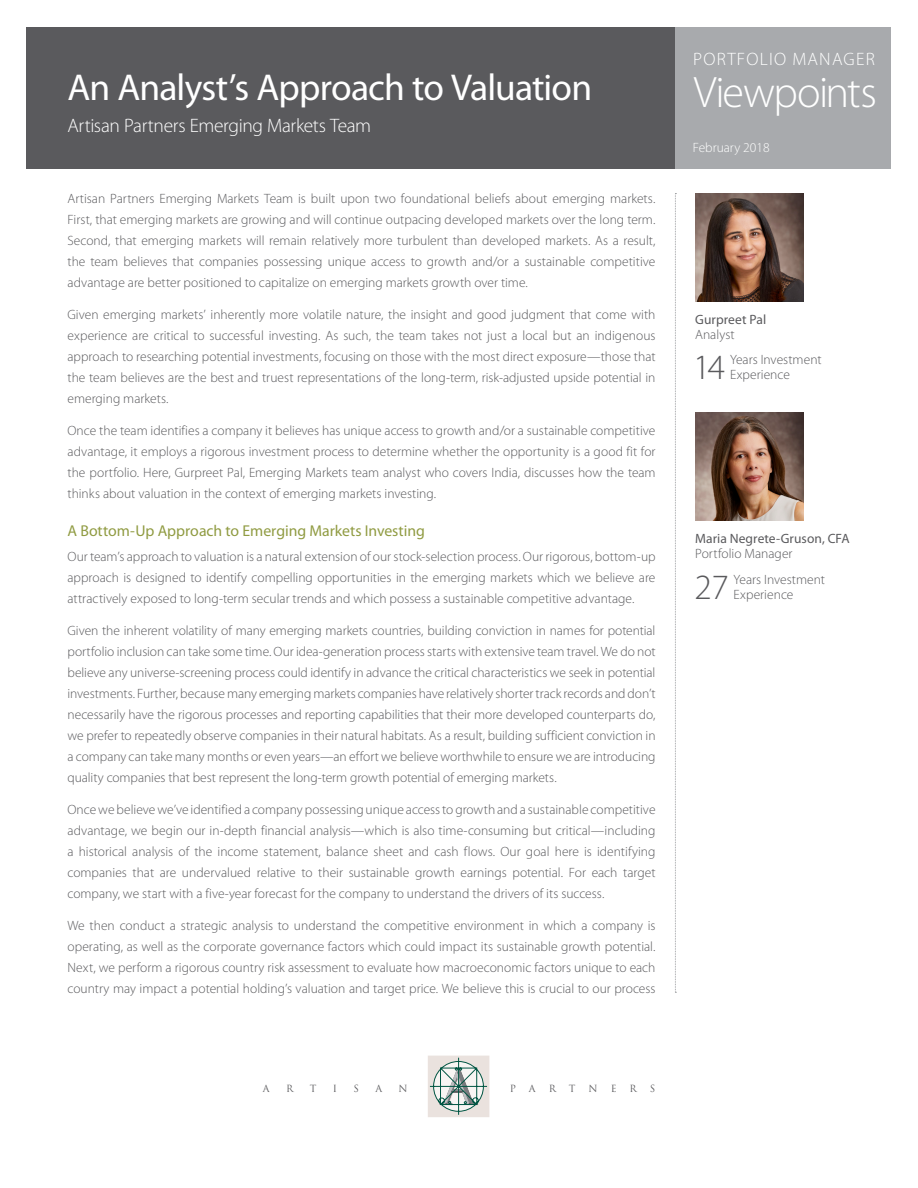
<style>
.page{position:relative;width:918px;height:1188px;background:#fff}
.page>*{position:absolute;margin:0;border:0;box-sizing:border-box;transform-origin:0 0}
.Table_Content_no_Lin{font:300 44.25px "Myriad Pro";letter-spacing:-.03em;color:#fff}
.Table_Content_no_Lin-2{font:37.5px "Myriad Pro";letter-spacing:-.025em;color:#fff}
.Body{font:300 35.7px "Myriad Pro";color:#5a5a5d}
.Table_Content_no_Lin-3{font:300 19.5px "Myriad Pro";letter-spacing:-.02em;color:#fff}
.t1{font:300 18px "Myriad Pro";letter-spacing:.07em;color:#fff}
.Subheads_2{font:15.75px "Myriad Pro";letter-spacing:-.005em;color:#909b42}
.Body-2{font:300 13.5px/21px "Myriad Pro";color:#5a5a5d;text-align:justify}
.Body-3{font:13.5px/15px "Myriad Pro";letter-spacing:.005em;color:#5a5a5d}
.t2{font:300 13.5px "Myriad Pro";color:#fff}
.t3{font:9.6px "Trajan Pro";color:#5a5a5d}
.s1{font-weight:300}
</style>
<div class="page">
<svg style="left:428px;top:1056px;width:61px;height:61px"></svg>
<svg style="left:675px;top:193px;width:1px;height:800px"></svg>
<div style="left:27px;top:27px;width:648px;height:142px;background:#5a5a5d"></div>
<div style="left:675px;top:27px;width:216px;height:142px;background:#a8aaad"></div>
<img style="left:695px;top:193px;width:108px;height:108px">
<img style="left:695px;top:413px;width:108px;height:108px">
<p class="Table_Content_no_Lin-2" style="left:68px;top:67px;width:526px">An Analyst’s Approach to Valuation</p>
<p class="Table_Content_no_Lin-3" style="left:68px;top:115px;width:305px">Artisan Partners Emerging Markets Team</p>
<p class="Body-2" style="left:68px;top:189px;width:590px">Artisan Partners Emerging Markets Team is built upon two foundational beliefs about emerging markets.<br>First, that emerging markets are growing and will continue outpacing developed markets over the long term.<br>Second, that emerging markets will remain relatively more turbulent than developed markets. As a result, the team believes that companies possessing unique access to growth and/or a sustainable competitive advantage are better positioned to capitalize on emerging markets growth over time.</p>
<p class="Body-2" style="left:68px;top:304px;width:590px">Given emerging markets’ inherently more volatile nature, the insight and good judgment that come with experience are critical to successful investing. As such, the team takes not just a local but an indigenous approach to researching potential investments, focusing on those with the most direct exposure—those that the team believes are the best and truest representations of the long-term, risk-adjusted upside potential in emerging markets.</p>
<p class="Body-2" style="left:68px;top:420px;width:590px">Once the team identifies a company it believes has unique access to growth and/or a sustainable competitive advantage, it employs a rigorous investment process to determine whether the opportunity is a good fit for the portfolio. Here, Gurpreet Pal, Emerging Markets team analyst who covers India, discusses how the team thinks about valuation in the context of emerging markets investing.</p>
<p class="Subheads_2" style="left:68px;top:522px;width:359px">A Bottom-Up Approach to Emerging Markets Investing</p>
<p class="Body-2" style="left:68px;top:546px;width:590px">Our team’s approach to valuation is a natural extension of our stock-selection process. Our rigorous, bottom-up approach is designed to identify compelling opportunities in the emerging markets which we believe are attractively exposed to long-term secular trends and which possess a sustainable competitive advantage.</p>
<p class="Body-2" style="left:68px;top:620px;width:590px">Given the inherent volatility of many emerging markets countries, building conviction in names for potential portfolio inclusion can take some time. Our idea-generation process starts with extensive team travel. We do not believe any universe-screening process could identify in advance the critical characteristics we seek in potential investments. Further, because many emerging markets companies have relatively shorter track records and don’t necessarily have the rigorous processes and reporting capabilities that their more developed counterparts do, we prefer to repeatedly observe companies in their natural habitats. As a result, building sufficient conviction in a company can take many months or even years—an effort we believe worthwhile to ensure we are introducing quality companies that best represent the long-term growth potential of emerging markets.</p>
<p class="Body-2" style="left:68px;top:799px;width:590px">Once we believe we’ve identified a company possessing unique access to growth and a sustainable competitive advantage, we begin our in-depth financial analysis—which is also time-consuming but critical—including a historical analysis of the income statement, balance sheet and cash flows. Our goal here is identifying companies that are undervalued relative to their sustainable growth earnings potential. For each target company, we start with a five-year forecast for the company to understand the drivers of its success.</p>
<p class="Body-2" style="left:68px;top:915px;width:590px">We then conduct a strategic analysis to understand the competitive environment in which a company is operating, as well as the corporate governance factors which could impact its sustainable growth potential.<br>Next, we perform a rigorous country risk assessment to evaluate how macroeconomic factors unique to each country may impact a potential holding’s valuation and target price. We believe this is crucial to our process</p>
<p class="t3" style="left:263px;top:1082px;width:8px">A</p>
<p class="t3" style="left:286px;top:1082px;width:9px">R</p>
<p class="t3" style="left:310px;top:1082px;width:8px">T</p>
<p class="t3" style="left:333px;top:1082px;width:6px">I</p>
<p class="t3" style="left:353px;top:1082px;width:7px">S</p>
<p class="t3" style="left:375px;top:1082px;width:8px">A</p>
<p class="t3" style="left:399px;top:1082px;width:11px">N</p>
<p class="t3" style="left:510px;top:1082px;width:8px">P</p>
<p class="t3" style="left:529px;top:1082px;width:8px">A</p>
<p class="t3" style="left:549px;top:1082px;width:9px">R</p>
<p class="t3" style="left:569px;top:1082px;width:8px">T</p>
<p class="t3" style="left:589px;top:1082px;width:11px">N</p>
<p class="t3" style="left:611px;top:1082px;width:7px">E</p>
<p class="t3" style="left:630px;top:1082px;width:9px">R</p>
<p class="t3" style="left:650px;top:1082px;width:7px">S</p>
<p class="t1" style="left:693px;top:49px;width:183px">PORTFOLIO MANAGER</p>
<p class="Table_Content_no_Lin" style="left:694px;top:68px;width:185px">Viewpoints</p>
<p class="t2" style="left:693px;top:140px;width:78px">February 2018</p>
<p class="Body-3" style="left:695px;top:312px;width:73px">Gurpreet Pal<br><span class="s1">Analyst</span></p>
<p class="Body" style="left:693px;top:348px;width:34px">14</p>
<p class="Body-2" style="left:730px;top:353px;width:93px;line-height:15px">Years Investment<br>Experience</p>
<p class="Body-3" style="left:695px;top:532px;width:156px">Maria Negrete-Gruson, CFA<br><span class="s1">Portfolio Manager</span></p>
<p class="Body" style="left:694px;top:567px;width:36px">27</p>
<p class="Body-2" style="left:734px;top:572px;width:93px;line-height:15px">Years Investment<br>Experience</p>
</div>
